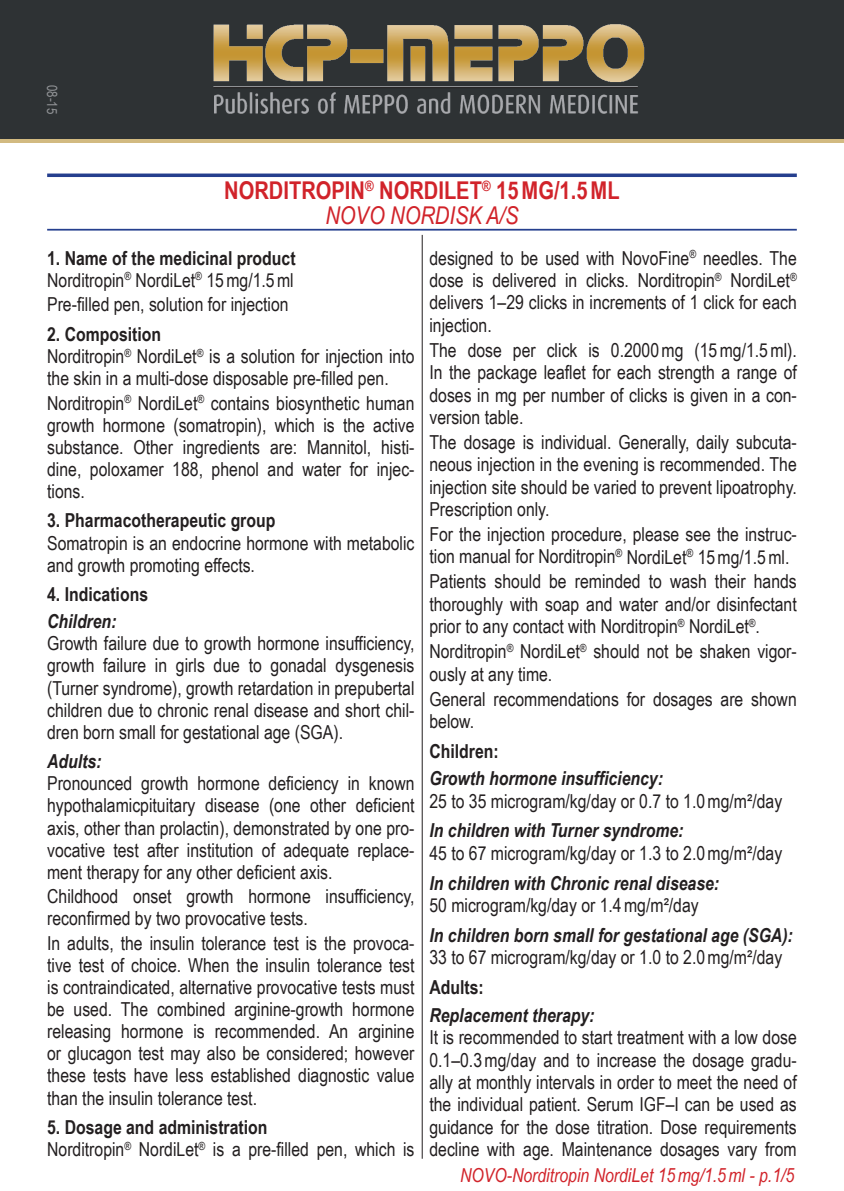
<style>
.page{position:relative;width:844px;height:1191px;background:#fff}
.page>*{position:absolute;margin:0;border:0;box-sizing:border-box;transform-origin:0 0}
.t1{font:700 24.5px/24.5px "Arial Narrow";color:#d1232a;text-align:center}
.t2{font:19.25px/22.1px "Arial Narrow";color:#231f20;text-align:justify}
.t3{font:italic 700 19.25px "Arial Narrow";color:#231f20}
.t4{font:700 19.25px "Arial Narrow";color:#231f20}
.t5{font:italic 19.25px "Arial Narrow";color:#d1232a}
.t6{font:14px "Arial Narrow";color:#939598}
.s1{font-weight:400;font-style:italic}
.s2{font-weight:700}
</style>
<div class="page">
<hr style="left:422px;top:235px;width:1px;height:923px;background:#231f20">
<div style="left:0;top:0;width:843px;height:143px;background:#2e3234"></div>
<hr style="left:0;top:139px;width:843px;height:4px;background:#d2ba81">
<img style="left:213px;top:24px;width:432px;height:90px">
<hr style="left:213px;top:86px;width:424px;height:1px;background:#a8a9ad">
<hr style="left:213px;top:87px;width:424px;height:1px;background:#231f20">
<svg style="left:47px;top:173px;width:749px;height:4px;background:#42589d"></svg>
<hr style="left:47px;top:229px;width:749px;height:2px;background:#253f8e">
<p class="t6" style="left:62px;top:85px;width:31px;rotate:90deg">08-15</p>
<p class="t1" style="left:224px;top:177px;width:390px">Norditropin<sup>®</sup> NordiLet<sup>®</sup> 15mg/1.5ml<br><span class="s1">NOVO NORDISK A/S</span></p>
<p class="t2" style="left:47px;top:246px;width:250px"><span class="s2">1. Name of the medicinal product<br></span>Norditropin<sup>®</sup> NordiLet<sup>®</sup> 15mg/1.5ml</p>
<p class="t2" style="left:47px;top:293px;width:243px">Pre-filled pen, solution for injection</p>
<p class="t2" style="left:47px;top:322px;width:369px;text-align:left"><span class="s2">2. Composition<br></span>Norditropin<sup>®</sup> NordiLet<sup>®</sup> is a solution for injection into the skin in a multi-dose disposable pre-filled pen.</p>
<p class="t2" style="left:47px;top:391px;width:369px">Norditropin<sup>®</sup> NordiLet<sup>®</sup> contains biosynthetic human growth hormone (somatropin), which is the active substance. Other ingredients are: Mannitol, histi&shy;dine, poloxamer 188, phenol and water for injec&shy;tions.</p>
<p class="t4" style="left:47px;top:506px;width:230px">3. Pharmacotherapeutic group</p>
<p class="t2" style="left:47px;top:531px;width:369px">Somatropin is an endocrine hormone with metabolic and growth promoting effects.</p>
<p class="t4" style="left:47px;top:580px;width:102px">4. Indications</p>
<p class="t3" style="left:47px;top:607px;width:71px">Children:</p>
<p class="t2" style="left:47px;top:632px;width:369px">Growth failure due to growth hormone insufficiency, growth failure in girls due to gonadal dysgenesis (Turner syndrome), growth retardation in prepubertal children due to chronic renal disease and short chil&shy;dren born small for gestational age (SGA).</p>
<p class="t3" style="left:47px;top:747px;width:56px">Adults:</p>
<p class="t2" style="left:47px;top:772px;width:369px">Pronounced growth hormone deficiency in known hypothalamicpituitary disease (one other deficient axis, other than prolactin), demonstrated by one pro&shy;vocative test after institution of adequate replace&shy;ment therapy for any other deficient axis.</p>
<p class="t2" style="left:47px;top:884px;width:369px">Childhood onset growth hormone insufficiency, reconfirmed by two provocative tests.</p>
<p class="t2" style="left:47px;top:931px;width:369px">In adults, the insulin tolerance test is the provoca&shy;tive test of choice. When the insulin tolerance test is contraindicated, alternative provocative tests must be used. The combined arginine-growth hormone releasing hormone is recommended. An arginine or glucagon test may also be considered; however these tests have less established diagnostic value than the insulin tolerance test.</p>
<p class="t2" style="left:47px;top:1115px;width:369px"><span class="s2">5. Dosage and administration<br></span>Norditropin<sup>®</sup> NordiLet<sup>®</sup> is a pre-filled pen, which is</p>
<p class="t2" style="left:429px;top:246px;width:369px">designed to be used with NovoFine<sup>®</sup> needles. The dose is delivered in clicks. Norditropin<sup>®</sup> NordiLet<sup>® </sup>delivers 1–29 clicks in increments of 1 click for each injection.</p>
<p class="t2" style="left:429px;top:338px;width:369px">The dose per click is 0.2000mg (15mg/1.5ml).<br>In the package leaflet for each strength a range of doses in mg per number of clicks is given in a con&shy;version table.</p>
<p class="t2" style="left:429px;top:430px;width:369px">The dosage is individual. Generally, daily subcuta&shy;neous injection in the evening is recommended. The injection site should be varied to prevent lipoatrophy.<br>Prescription only.</p>
<p class="t2" style="left:429px;top:522px;width:369px">For the injection procedure, please see the instruc&shy;tion manual for Norditropin<sup>®</sup> NordiLet<sup>®</sup> 15mg/1.5ml.</p>
<p class="t2" style="left:429px;top:570px;width:369px">Patients should be reminded to wash their hands thoroughly with soap and water and/or disinfectant prior to any contact with Norditropin<sup>®</sup> NordiLet<sup>®</sup>.</p>
<p class="t2" style="left:429px;top:639px;width:369px">Norditropin<sup>®</sup> NordiLet<sup>®</sup> should not be shaken vigor&shy;ously at any time.</p>
<p class="t2" style="left:429px;top:687px;width:369px">General recommendations for dosages are shown below.</p>
<p class="t4" style="left:429px;top:736px;width:71px">Children:</p>
<p class="t3" style="left:429px;top:764px;width:235px">Growth hormone insufficiency:</p>
<p class="t2" style="left:429px;top:789px;width:354px">25 to 35 microgram/kg/day or 0.7 to 1.0mg/m²/day</p>
<p class="t3" style="left:429px;top:816px;width:255px">In children with Turner syndrome:</p>
<p class="t2" style="left:429px;top:841px;width:354px">45 to 67 microgram/kg/day or 1.3 to 2.0mg/m²/day</p>
<p class="t3" style="left:429px;top:868px;width:291px">In children with Chronic renal disease:</p>
<p class="t2" style="left:429px;top:893px;width:271px">50 microgram/kg/day or 1.4mg/m²/day</p>
<p class="t3" style="left:429px;top:920px;width:365px">In children born small for gestational age (SGA):</p>
<p class="t2" style="left:429px;top:946px;width:354px">33 to 67 microgram/kg/day or 1.0 to 2.0mg/m²/day</p>
<p class="t4" style="left:429px;top:973px;width:56px">Adults:</p>
<p class="t3" style="left:429px;top:1000px;width:166px">Replacement therapy:</p>
<p class="t2" style="left:429px;top:1025px;width:369px">It is recommended to start treatment with a low dose 0.1–0.3mg/day and to increase the dosage gradu&shy;ally at monthly intervals in order to meet the need of the individual patient. Serum IGF–I can be used as guidance for the dose titration. Dose requirements decline with age. Maintenance dosages vary from</p>
<p class="t5" style="left:460px;top:1161px;width:335px">NOVO-Norditropin NordiLet 15mg/1.5ml - p.1/5</p>
</div>
